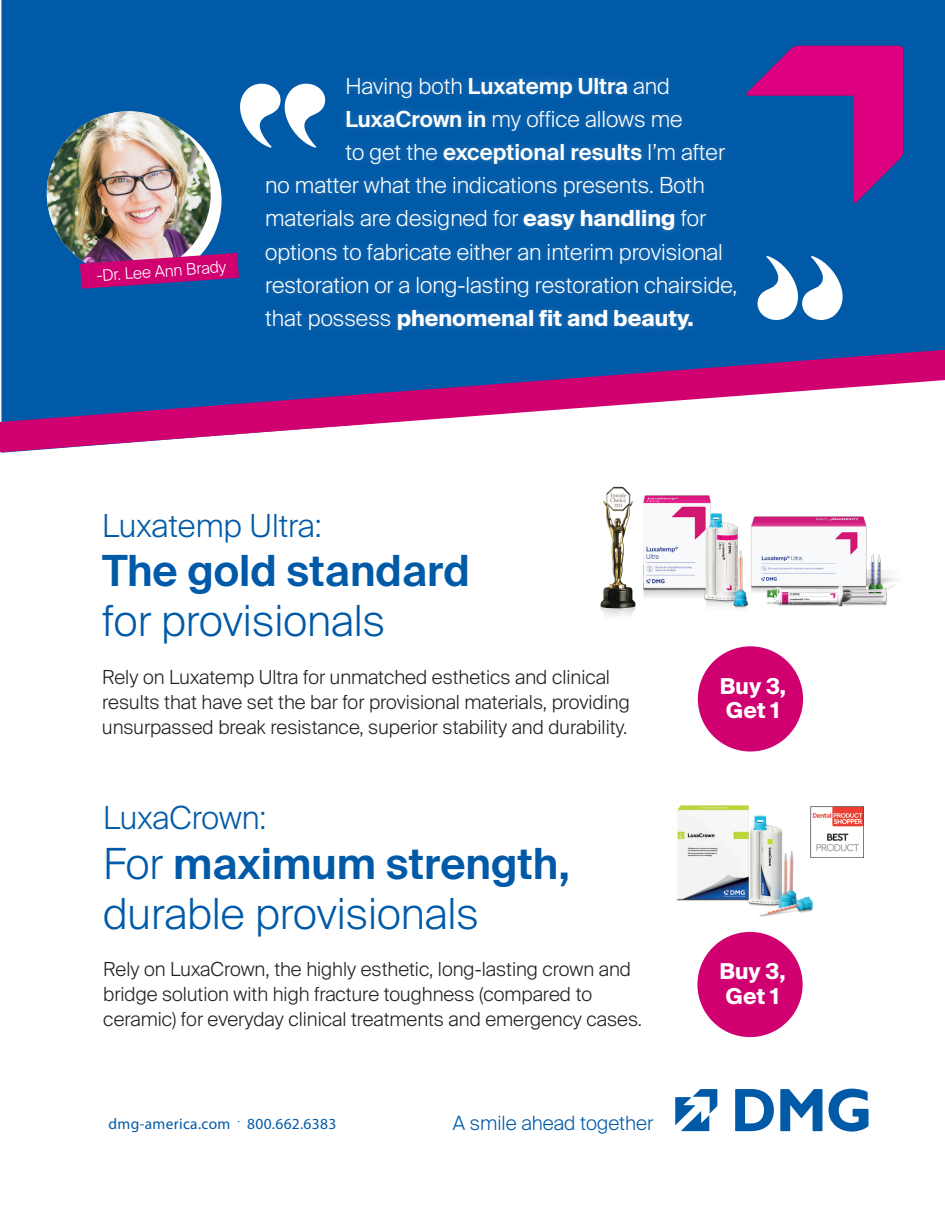
<style>
.page{position:relative;width:945px;height:1215px;background:#fff}
.page>*{position:absolute;margin:0;border:0;box-sizing:border-box;transform-origin:0 0}
.Subline__SG_26p___ZA_30p{font:300 42.9px/49.8px "Suisse Intl";color:#015aa8}
.Subline__SG_26p___ZA_30p-2{font:600 42.9px/49.8px "Suisse Intl";color:#015aa8}
.Subline__SG_26p___ZA_30p-3{font:300 31.8px "Suisse Intl";color:#015aa8}
.Subline__SG_26p___ZA_30p-4{font:300 22.2px "Suisse Intl";color:#fff}
.Subline__SG_26p___ZA_30p-5{font:600 22.2px "Suisse Intl";color:#fff}
.Subline__SG_26p___ZA_30p-6{font:700 22.2px "Suisse Intl";color:#fff}
.Subline__SG_26p___ZA_30p-7{font:700 21.9px/24.6px "Suisse Intl";color:#fff}
.t1{font:300 19.65px "Suisse Intl";color:#015aa8}
.Subline__SG_26p___ZA_30p-8{font:300 19.35px/24.9px "Suisse Intl";color:#231f20}
.Subline__SG_26p___ZA_30p-9{font:300 15.9px "Suisse Intl";color:#fff}
.t2{font:15.45px "Myriad Pro";letter-spacing:.02em;color:#015aa8}
.s1{font-weight:600}
.s2{font-weight:300}
.s3{font-weight:700}
</style>
<div class="page">
<div style="left:1px;top:0;width:944px;height:331px;background:#015aa8"></div>
<svg style="left:0;top:331px;width:945px;height:122px"></svg>
<div style="left:258px;top:70px;width:486px;height:267px;background:#fff;opacity:.17"></div>
<div style="left:697px;top:645px;width:107px;height:108px;background:#d00070;border-radius:50%"></div>
<div style="left:58px;top:118px;width:164px;height:164px;background:#fff;border-radius:50%"></div>
<img style="left:676px;top:805px;width:152px;height:112px">
<div style="left:696px;top:931px;width:108px;height:107px;background:#d00070;border-radius:50%"></div>
<div style="left:695px;top:930px;width:110px;height:109px;border:2px solid #fff;border-radius:50%"></div>
<img style="left:47px;top:111px;width:164px;height:164px;border-radius:82px">
<svg style="left:80px;top:253px;width:159px;height:36px;background:#a4217f"></svg>
<svg style="left:829px;top:1089px;width:39px;height:43px"></svg>
<svg style="left:735px;top:1089px;width:39px;height:42px"></svg>
<svg style="left:780px;top:1089px;width:42px;height:42px"></svg>
<svg style="left:675px;top:1089px;width:42px;height:43px"></svg>
<img style="left:746px;top:43px;width:161px;height:161px">
<svg style="left:229px;top:82px;width:98px;height:66px"></svg>
<svg style="left:756px;top:256px;width:97px;height:65px"></svg>
<img style="left:656px;top:495px;width:241px;height:152px">
<img style="left:600px;top:486px;width:56px;height:130px">
<img style="left:810px;top:807px;width:53px;height:51px">
<p class="Subline__SG_26p___ZA_30p-9" style="left:96px;top:267px;width:131px;rotate:-4deg">-Dr. Lee Ann Brady</p>
<p class="Subline__SG_26p___ZA_30p-4" style="left:345px;top:73px;width:326px">Having both <span class="s1">Luxatemp Ultra</span> and</p>
<p class="Subline__SG_26p___ZA_30p-4" style="left:345px;top:106px;width:339px"><span class="s1">LuxaCrown in</span> my office allows me</p>
<p class="Subline__SG_26p___ZA_30p-5" style="left:345px;top:139px;width:381px"><span class="s2">to get the</span> exceptional results <span class="s2">I’m after</span></p>
<p class="Subline__SG_26p___ZA_30p-4" style="left:265px;top:173px;width:441px">no matter what the indications presents. Both</p>
<p class="Subline__SG_26p___ZA_30p-4" style="left:265px;top:206px;width:442px">materials are designed for <span class="s3">easy handling</span> for</p>
<p class="Subline__SG_26p___ZA_30p-4" style="left:265px;top:239px;width:459px">options to fabricate either an interim provisional</p>
<p class="Subline__SG_26p___ZA_30p-4" style="left:265px;top:272px;width:474px">restoration or a long-lasting restoration chairside,</p>
<p class="Subline__SG_26p___ZA_30p-6" style="left:265px;top:305px;width:430px"><span class="s2">that possess</span> phenomenal fit and beauty.</p>
<p class="Subline__SG_26p___ZA_30p-3" style="left:102px;top:507px;width:221px">Luxatemp Ultra:</p>
<p class="Subline__SG_26p___ZA_30p-2" style="left:102px;top:547px;width:369px">The gold standard <span class="s2">for provisionals</span></p>
<p class="Subline__SG_26p___ZA_30p-8" style="left:102px;top:665px;width:529px">Rely on Luxatemp Ultra for unmatched esthetics and clinical results that have set the bar for provisional materials, providing unsurpassed break resistance, superior stability and durability.</p>
<p class="Subline__SG_26p___ZA_30p-7" style="left:720px;top:674px;width:68px">Buy 3,<br>Get 1</p>
<p class="Subline__SG_26p___ZA_30p-3" style="left:103px;top:800px;width:165px">LuxaCrown:</p>
<p class="Subline__SG_26p___ZA_30p" style="left:103px;top:839px;width:468px">For <span class="s1">maximum strength, </span>durable provisionals</p>
<p class="Subline__SG_26p___ZA_30p-8" style="left:103px;top:957px;width:540px">Rely on LuxaCrown, the highly esthetic, long-lasting crown and bridge solution with high fracture toughness (compared to ceramic) for everyday clinical treatments and emergency cases.</p>
<p class="Subline__SG_26p___ZA_30p-7" style="left:719px;top:959px;width:68px">Buy 3,<br>Get 1</p>
<p class="t2" style="left:109px;top:1115px;width:229px">dmg-america.com . 800.662.6383</p>
<p class="t1" style="left:453px;top:1112px;width:202px">A smile ahead together</p>
</div>
